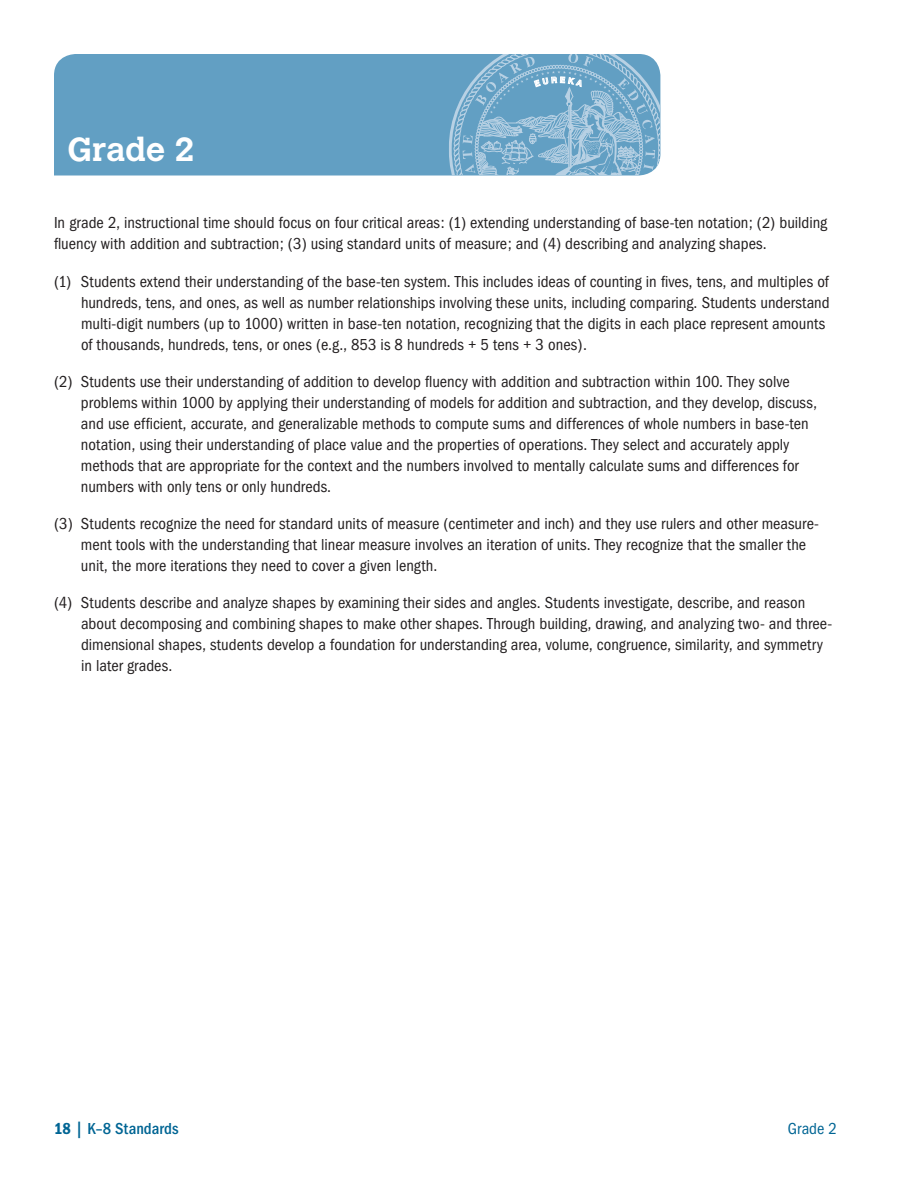
<style>
.page{position:relative;width:918px;height:1188px;background:#fff}
.page>*{position:absolute;margin:0;border:0;box-sizing:border-box;transform-origin:0 0}
.t1{font:700 33px "Calvert";letter-spacing:-.005em;color:#fff}
.t2{font:condensed 16.5px/21px "Franklin Gothic";color:#231f20}
.t3{font:500 condensed 16.5px "Franklin Gothic";letter-spacing:.005em;color:#006594}
.t4{font:condensed 16.5px "Franklin Gothic";color:#006594}
.s1{font-weight:600}
</style>
<div class="page">
<div style="left:54px;top:54px;width:395px;height:122px;background:#629fc3"></div>
<svg style="left:449px;top:54px;width:211px;height:122px;background:#7daecd"></svg>
<h1 class="t1" style="left:68px;top:137px;width:129px">Grade 2</h1>
<p class="t2" style="left:54px;top:214px;width:775px">In grade 2, instructional time should focus on four critical areas: (1) extending understanding of base-ten notation; (2) building fluency with addition and subtraction; (3) using standard units of measure; and (4) describing and analyzing shapes.</p>
<p class="t2" style="left:81px;top:272px;width:750px;text-indent:-27px">(1) Students extend their understanding of the base-ten system. This includes ideas of counting in fives, tens, and multiples of hundreds, tens, and ones, as well as number relationships involving these units, including comparing. Students understand multi-digit numbers (up to 1000) written in base-ten notation, recognizing that the digits in each place represent amounts of thousands, hundreds, tens, or ones (e.g., 853 is 8 hundreds + 5 tens + 3 ones).</p>
<p class="t2" style="left:81px;top:372px;width:737px;text-indent:-27px">(2) Students use their understanding of addition to develop fluency with addition and subtraction within 100. They solve problems within 1000 by applying their understanding of models for addition and subtraction, and they develop, discuss, and use efficient, accurate, and generalizable methods to compute sums and differences of whole numbers in base-ten notation, using their understanding of place value and the properties of operations. They select and accurately apply methods that are appropriate for the context and the numbers involved to mentally calculate sums and differences for numbers with only tens or only hundreds.</p>
<p class="t2" style="left:81px;top:514px;width:740px;text-indent:-27px">(3) Students recognize the need for standard units of measure (centimeter and inch) and they use rulers and other measure&shy;ment tools with the understanding that linear measure involves an iteration of units. They recognize that the smaller the unit, the more iterations they need to cover a given length.</p>
<p class="t2" style="left:81px;top:594px;width:753px;text-indent:-27px">(4) Students describe and analyze shapes by examining their sides and angles. Students investigate, describe, and reason about decomposing and combining shapes to make other shapes. Through building, drawing, and analyzing two- and three&shy;dimensional shapes, students develop a foundation for understanding area, volume, congruence, similarity, and symmetry in later grades.</p>
<p class="t3" style="left:54px;top:1123px;width:126px"><span class="s1">18</span> | K–8 Standards</p>
<p class="t4" style="left:788px;top:1123px;width:51px">Grade 2</p>
</div>
